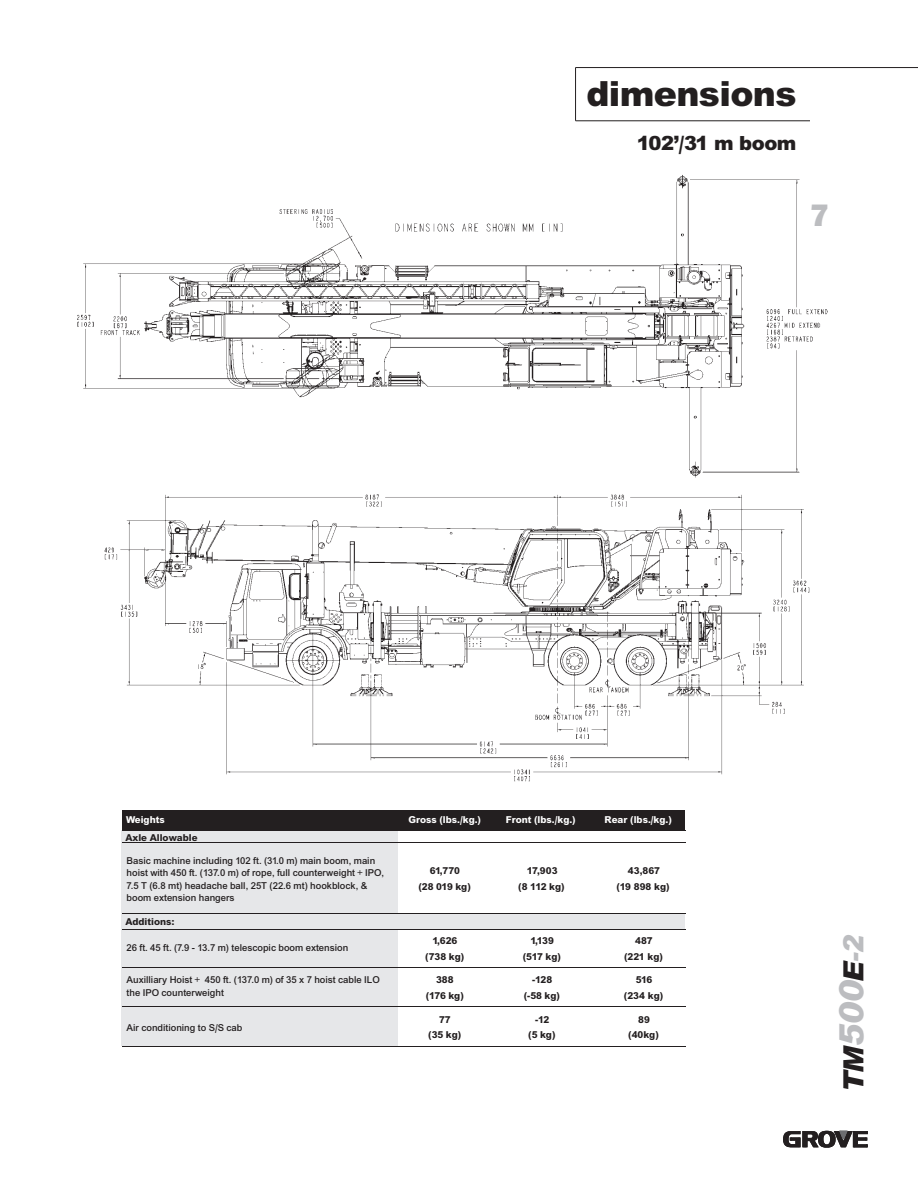
<style>
.page{position:relative;width:918px;height:1188px;background:#fff}
.page>*{position:absolute;margin:0;border:0;box-sizing:border-box;transform-origin:0 0}
.t1{font:900 37.35px "Arial";letter-spacing:-.02em;color:#231f20}
.t2{font:800 31.2px "Franklin Gothic";color:#bcbdc0}
.t3{font:30px "Arial Blk Itl";color:#231f20}
.t4{font:900 21px "Arial";letter-spacing:-.02em;color:#231f20}
.t5{font:10.2px/12.3px "Arial Mdm";color:#231f20}
.t6{font:10.2px "Arial Bld";color:#231f20}
.t7{font:10.2px "Arial Bld";color:#fff}
.s1{font-size:36px;color:#bcbdc0}
.s2{color:#bcbdc0}
</style>
<div class="page">
<hr style="left:575px;top:68px;width:1px;height:53px;background:#231f20">
<hr style="left:576px;top:67px;width:342px;height:1px;background:#231f20">
<hr style="left:576px;top:120px;width:234px;height:1px;background:#231f20">
<img style="left:77px;top:174px;width:751px;height:608px">
<div style="left:122px;top:810px;width:563px;height:20px;background:#231f20"></div>
<div style="left:122px;top:830px;width:276px;height:216px;background:#e6e7e9"></div>
<div style="left:122px;top:913px;width:563px;height:16px;background:#e6e7e9"></div>
<hr style="left:122px;top:830px;width:563px;height:1px;background:#231f20">
<hr style="left:122px;top:842px;width:563px;height:1px;background:#231f20">
<hr style="left:122px;top:913px;width:563px;height:1px;background:#231f20">
<hr style="left:122px;top:929px;width:563px;height:1px;background:#231f20">
<hr style="left:122px;top:967px;width:563px;height:1px;background:#231f20">
<hr style="left:122px;top:1006px;width:563px;height:1px;background:#231f20">
<hr style="left:122px;top:1046px;width:563px;height:1px;background:#231f20">
<svg style="left:784px;top:1131px;width:83px;height:17px"></svg>
<h1 class="t1" style="left:586px;top:81px;width:212px">dimensions</h1>
<h3 class="t4" style="left:637px;top:136px;width:161px">102’/31 m boom</h3>
<h2 class="t2" style="left:810px;top:197px;width:20px">7</h2>
<p class="t7" style="left:126px;top:816px;width:40px">Weights</p>
<p class="t5" style="left:127px;top:855px;width:259px">Basic machine including 102 ft. (31.0 m) main boom, main hoist with 450 ft. (137.0 m) of rope, full counterweight + IPO, 7.5 T (6.8 mt) headache ball, 25T (22.6 mt) hookblock, &amp; boom extension hangers</p>
<p class="t6" style="left:125px;top:834px;width:74px">Axle Allowable</p>
<p class="t6" style="left:125px;top:918px;width:51px">Additions:</p>
<p class="t5" style="left:127px;top:942px;width:223px">26 ft. 45 ft. (7.9 - 13.7 m) telescopic boom extension</p>
<p class="t5" style="left:127px;top:975px;width:255px">Auxilliary Hoist + 450 ft. (137.0 m) of 35 x 7 hoist cable ILO the IPO counterweight</p>
<p class="t5" style="left:127px;top:1022px;width:117px">Air conditioning to S/S cab</p>
<p class="t7" style="left:408px;top:817px;width:74px">Gross (lbs./kg.)</p>
<p class="t7" style="left:506px;top:817px;width:72px">Front (lbs./kg.)</p>
<p class="t7" style="left:605px;top:817px;width:69px">Rear (lbs./kg.)</p>
<p class="t6" style="left:430px;top:867px;width:32px">61,770</p>
<p class="t6" style="left:527px;top:867px;width:32px">17,903</p>
<p class="t6" style="left:628px;top:867px;width:34px">43,867</p>
<p class="t6" style="left:418px;top:883px;width:54px">(28 019 kg)</p>
<p class="t6" style="left:518px;top:883px;width:48px">(8 112 kg)</p>
<p class="t6" style="left:616px;top:883px;width:55px">(19 898 kg)</p>
<p class="t6" style="left:432px;top:937px;width:27px">1,626</p>
<p class="t6" style="left:531px;top:937px;width:25px">1,139</p>
<p class="t6" style="left:635px;top:937px;width:19px">487</p>
<p class="t6" style="left:425px;top:953px;width:41px">(738 kg)</p>
<p class="t6" style="left:523px;top:953px;width:40px">(517 kg)</p>
<p class="t6" style="left:624px;top:953px;width:40px">(221 kg)</p>
<p class="t6" style="left:436px;top:976px;width:19px">388</p>
<p class="t6" style="left:532px;top:976px;width:22px">-128</p>
<p class="t6" style="left:636px;top:976px;width:18px">516</p>
<p class="t6" style="left:426px;top:992px;width:40px">(176 kg)</p>
<p class="t6" style="left:524px;top:992px;width:38px">(-58 kg)</p>
<p class="t6" style="left:624px;top:992px;width:41px">(234 kg)</p>
<p class="t6" style="left:439px;top:1016px;width:13px">77</p>
<p class="t6" style="left:535px;top:1016px;width:16px">-12</p>
<p class="t6" style="left:638px;top:1016px;width:13px">89</p>
<p class="t6" style="left:428px;top:1032px;width:35px">(35 kg)</p>
<p class="t6" style="left:528px;top:1032px;width:29px">(5 kg)</p>
<p class="t6" style="left:628px;top:1032px;width:32px">(40kg)</p>
<h3 class="t3" style="left:843px;top:1092px;width:159px;rotate:-90deg">TM<span class="s1">500</span>E<span class="s2">-2</span></h3>
</div>
